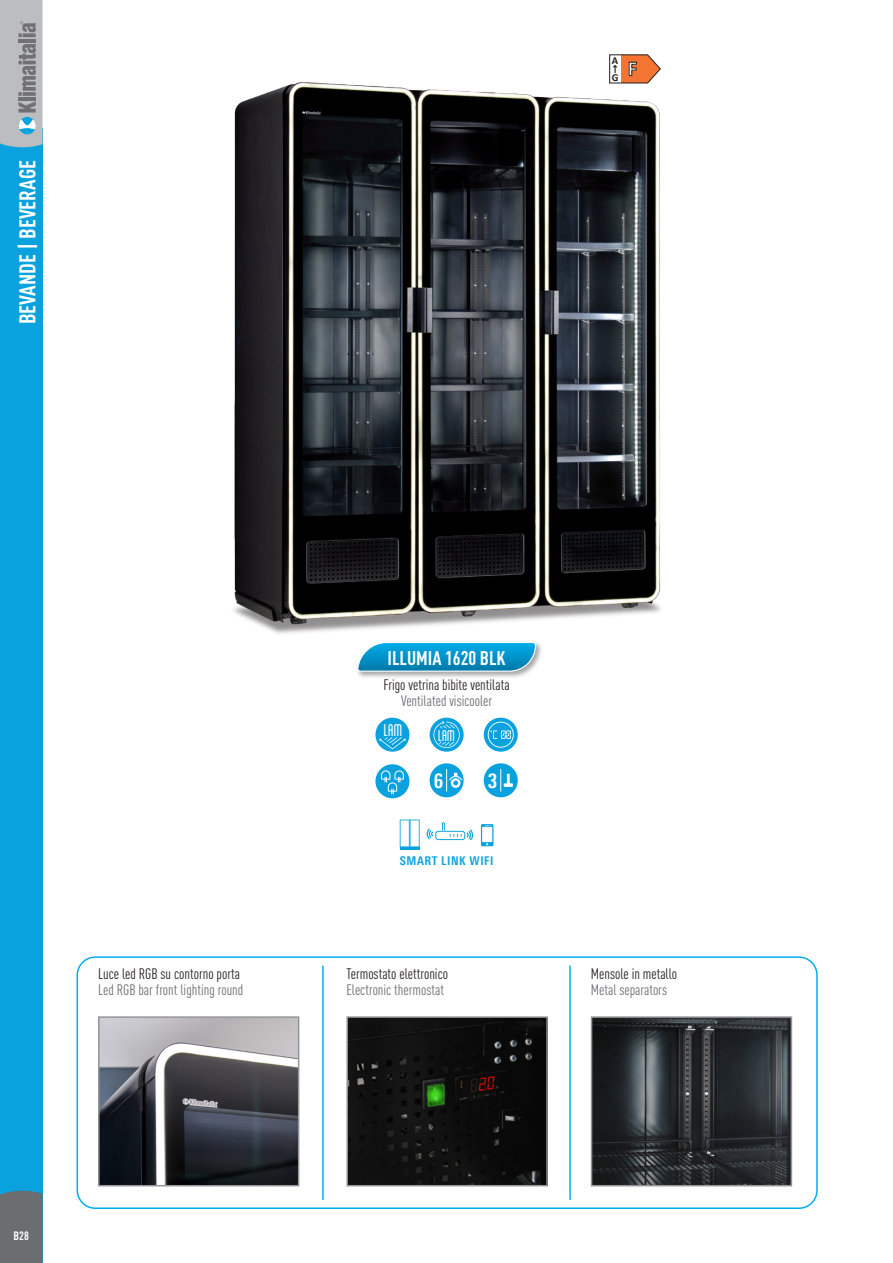
<style>
.page{position:relative;width:893px;height:1263px;background:#fff}
.page>*{position:absolute;margin:0;border:0;box-sizing:border-box;transform-origin:0 0}
.t1{font:700 22.5px "DIN Cond";color:#fff}
.t2{font:700 condensed 20.25px "Linotype Univers";color:#fff}
.t3{font:700 19.5px "DIN Cond";color:#fff}
.t4{font:condensed 18px "Blanch";color:#fff}
.t5{font:condensed 16.5px "Blanch";color:#fff}
.t6{font:15px "DIN Cond";color:#231f20}
.t7{font:15px "DIN Cond";color:#6c6d70}
.t8{font:700 condensed 12px "Linotype Univers";letter-spacing:.05em;color:#0aa2de}
.t9{font:700 12px "DIN Cond";color:#fff}
.t10{font:700 10.65px/17.4px "Calibri";color:#231f20}
</style>
<div class="page">
<img style="left:234px;top:82px;width:427px;height:552px">
<img style="left:349px;top:1019px;width:196px;height:164px">
<div style="left:346px;top:1016px;width:202px;height:170px;border:2px solid #939598"></div>
<img style="left:594px;top:1019px;width:195px;height:164px">
<div style="left:591px;top:1016px;width:201px;height:170px;border:2px solid #939598"></div>
<img style="left:101px;top:1019px;width:195px;height:164px">
<div style="left:98px;top:1016px;width:201px;height:170px;border:2px solid #939598"></div>
<div style="left:77px;top:956px;width:741px;height:253px;border:2px solid #00aeef;border-radius:18px"></div>
<hr style="left:322px;top:965px;width:2px;height:235px;background:#00aeef">
<hr style="left:569px;top:965px;width:2px;height:235px;background:#00aeef">
<div style="left:0;top:128px;width:43px;height:1135px;background:#0aa2de"></div>
<div style="left:0;top:1191px;width:43px;height:72px;background:#6c6d70"></div>
<svg style="left:0;top:0;width:43px;height:147px"></svg>
<div style="left:356px;top:640px;width:187px;height:39px;background:#231f20;opacity:.4"></div>
<svg style="left:357px;top:641px;width:180px;height:31px"></svg>
<div style="left:430px;top:718px;width:34px;height:34px;background:#0aa2de;border-radius:50%"></div>
<svg style="left:433px;top:721px;width:27px;height:27px"></svg>
<div style="left:375px;top:718px;width:34px;height:34px;background:#0aa2de;border-radius:50%"></div>
<svg style="left:379px;top:737px;width:27px;height:12px"></svg>
<div style="left:484px;top:718px;width:34px;height:34px;background:#0aa2de;border-radius:50%"></div>
<svg style="left:488px;top:722px;width:26px;height:26px"></svg>
<div style="left:375px;top:764px;width:34px;height:34px;background:#0aa2de;border-radius:50%"></div>
<svg style="left:381px;top:770px;width:23px;height:24px"></svg>
<div style="left:484px;top:763px;width:34px;height:34px;background:#0aa2de;border-radius:50%"></div>
<svg style="left:500px;top:769px;width:13px;height:22px"></svg>
<div style="left:430px;top:763px;width:34px;height:34px;background:#0aa2de;border-radius:50%"></div>
<svg style="left:446px;top:769px;width:16px;height:22px"></svg>
<svg style="left:400px;top:819px;width:20px;height:31px"></svg>
<svg style="left:426px;top:822px;width:47px;height:18px"></svg>
<svg style="left:481px;top:824px;width:12px;height:22px"></svg>
<svg style="left:609px;top:54px;width:52px;height:30px"></svg>
<h1 class="t1" style="left:14px;top:324px;width:166px;rotate:-90deg">BEVANDE | BEVERAGE</h1>
<p class="t10" style="left:612px;top:51px;width:27px">A<br>G <sup>F</sup></p>
<p class="t6" style="left:98px;top:965px;width:143px">Luce led RGB su contorno porta</p>
<p class="t7" style="left:98px;top:981px;width:147px">Led RGB bar front lighting round</p>
<p class="t9" style="left:14px;top:1228px;width:17px">B28</p>
<p class="t3" style="left:388px;top:646px;width:120px">ILLUMIA 1620 BLK</p>
<p class="t6" style="left:384px;top:676px;width:128px">Frigo vetrina bibite ventilata</p>
<p class="t7" style="left:401px;top:692px;width:93px">Ventilated visicooler</p>
<p class="t4" style="left:384px;top:720px;width:20px">lam</p>
<p class="t5" style="left:438px;top:726px;width:19px">LAM</p>
<p class="t2" style="left:434px;top:769px;width:11px">6</p>
<p class="t2" style="left:488px;top:769px;width:11px">3</p>
<p class="t8" style="left:400px;top:854px;width:95px">SMART LINK WIFI</p>
<p class="t6" style="left:346px;top:965px;width:103px">Termostato elettronico</p>
<p class="t7" style="left:346px;top:981px;width:99px">Electronic thermostat</p>
<p class="t6" style="left:591px;top:965px;width:88px">Mensole in metallo</p>
<p class="t7" style="left:591px;top:981px;width:78px">Metal separators</p>
</div>
